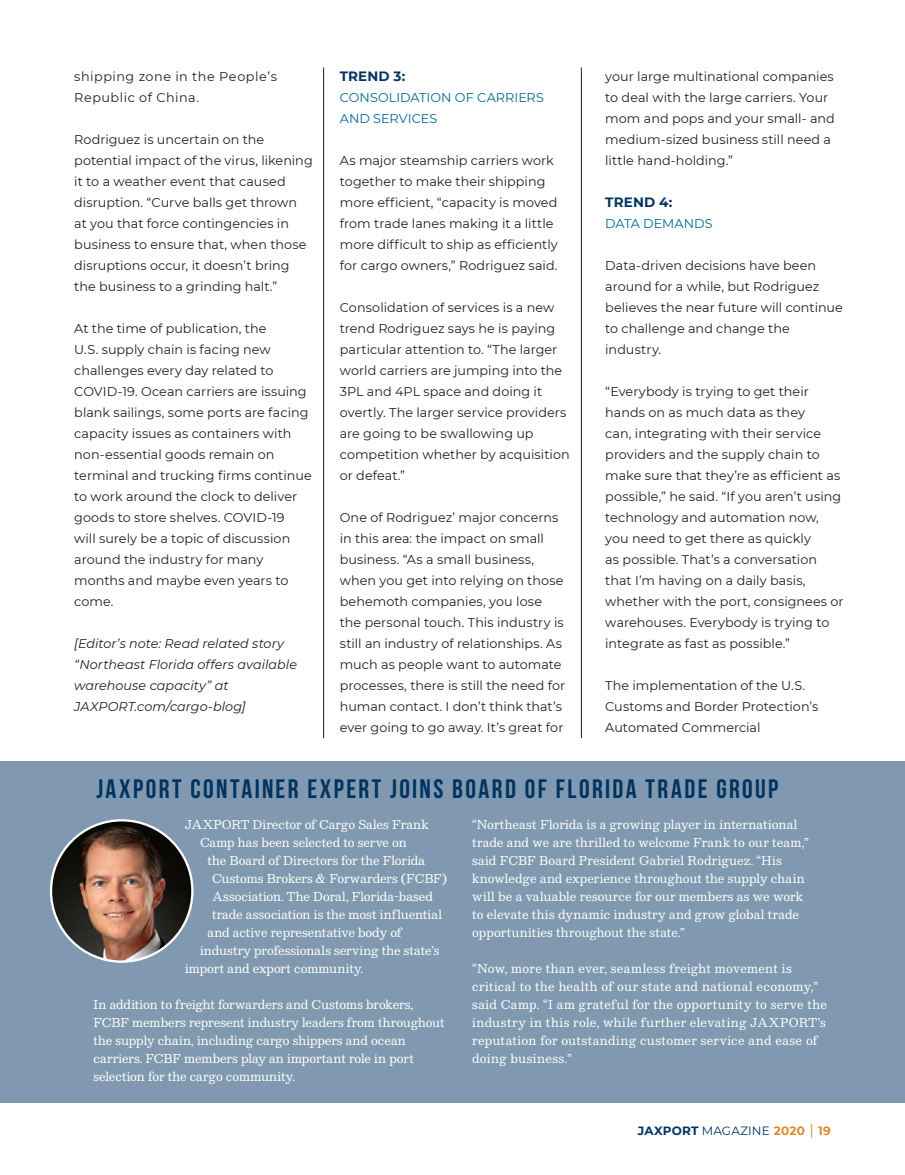
<style>
.page{position:relative;width:905px;height:1175px;background:#fff}
.page>*{position:absolute;margin:0;border:0;box-sizing:border-box;transform-origin:0 0}
.JAXT_SidebarHead{font:700 26.7px "Bebas Neue";letter-spacing:.09em;color:#003361}
.JAXT_Parahead{font:700 13.5px "Montserrat";letter-spacing:.01em;color:#003361}
.JAXT_Body{font:12.75px/21px "Montserrat";letter-spacing:.005em;color:#231f20}
.JAXT_Body-2{font:italic 12.75px/21px "Montserrat";color:#231f20}
.JAXT_Body-3{font:12.75px/21px "Montserrat";letter-spacing:.005em;color:#006c90}
.JAXT_Body-4{font:12.75px/21px "Montserrat";letter-spacing:.045em;color:#231f20}
.JAXT_PullQuote{font:italic 12px/18px "Besley";letter-spacing:.01em;color:#fff}
.JAXT_PullQuote-2{font:italic 12px/18px "Besley";letter-spacing:.03em;color:#fff}
.JAXT_PullQuote-3{font:italic 12px "Besley";letter-spacing:-.01em;color:#fff}
.t1{font:12px "Montserrat";color:#003361}
.s1{font-weight:700}
.s2{font-weight:700;color:#db8b2c}
.s3{font-size:15px;color:#db8b2c}
</style>
<div class="page">
<hr style="left:323px;top:68px;width:1px;height:670px;background:#231f20">
<hr style="left:581px;top:68px;width:1px;height:670px;background:#231f20">
<div style="left:0;top:762px;width:904px;height:340px;background:#8099b0"></div>
<img style="left:51px;top:820px;width:141px;height:141px;border-radius:71px">
<p class="JAXT_Body-4" style="left:74px;top:66px;width:204px">shipping zone in the People’s<br>Republic of China.</p>
<p class="JAXT_Body" style="left:74px;top:129px;width:240px">Rodriguez is uncertain on the potential impact of the virus, likening it to a weather event that caused disruption. “Curve balls get thrown at you that force contingencies in business to ensure that, when those disruptions occur, it doesn’t bring the business to a grinding halt.”</p>
<p class="JAXT_Body" style="left:74px;top:318px;width:239px">At the time of publication, the<br>U.S. supply chain is facing new challenges every day related to<br>COVID-19. Ocean carriers are issuing blank sailings, some ports are facing capacity issues as containers with non-essential goods remain on terminal and trucking firms continue to work around the clock to deliver goods to store shelves. COVID-19<br>will surely be a topic of discussion around the industry for many months and maybe even years to come.</p>
<p class="JAXT_Body-2" style="left:74px;top:633px;width:224px">[Editor’s note: Read related story “Northeast Florida offers available warehouse capacity” at<br>JAXPORT.com/cargo-blog]</p>
<p class="JAXT_Parahead" style="left:340px;top:66px;width:67px">TREND 3:</p>
<p class="JAXT_Body-3" style="left:340px;top:87px;width:205px">CONSOLIDATION OF CARRIERS<br>AND SERVICES</p>
<p class="JAXT_Body" style="left:340px;top:150px;width:219px">As major steamship carriers work together to make their shipping more efficient, “capacity is moved from trade lanes making it a little more difficult to ship as efficiently for cargo owners,” Rodriguez said.</p>
<p class="JAXT_Body" style="left:340px;top:297px;width:231px">Consolidation of services is a new trend Rodriguez says he is paying particular attention to. “The larger world carriers are jumping into the<br>3PL and 4PL space and doing it overtly. The larger service providers are going to be swallowing up competition whether by acquisition or defeat.”</p>
<p class="JAXT_Body" style="left:340px;top:507px;width:227px">One of Rodriguez’ major concerns in this area: the impact on small business. “As a small business, when you get into relying on those behemoth companies, you lose the personal touch. This industry is still an industry of relationships. As much as people want to automate processes, there is still the need for human contact. I don’t think that’s ever going to go away. It’s great for</p>
<p class="JAXT_Body" style="left:605px;top:65px;width:231px">your large multinational companies to deal with the large carriers. Your mom and pops and your small- and medium-sized business still need a little hand-holding.”</p>
<p class="JAXT_Parahead" style="left:605px;top:192px;width:68px">TREND 4:</p>
<p class="JAXT_Body-3" style="left:605px;top:213px;width:109px">DATA DEMANDS</p>
<p class="JAXT_Body" style="left:605px;top:255px;width:239px">Data-driven decisions have been around for a while, but Rodriguez believes the near future will continue to challenge and change the industry.</p>
<p class="JAXT_Body" style="left:605px;top:381px;width:240px">“Everybody is trying to get their hands on as much data as they<br>can, integrating with their service providers and the supply chain to make sure that they’re as efficient as possible,” he said. “If you aren’t using technology and automation now, you need to get there as quickly<br>as possible. That’s a conversation that I’m having on a daily basis, whether with the port, consignees or warehouses. Everybody is trying to integrate as fast as possible.”</p>
<p class="JAXT_Body" style="left:605px;top:675px;width:215px">The implementation of the U.S.<br>Customs and Border Protection’s<br>Automated Commercial</p>
<p class="JAXT_SidebarHead" style="left:96px;top:774px;width:683px">JAXPORT CONTAINER EXPERT JOINS BOARD OF FLORIDA TRADE GROUP</p>
<p class="JAXT_PullQuote" style="left:185px;top:815px;width:245px">JAXPORT Director of Cargo Sales Frank</p>
<p class="JAXT_PullQuote" style="left:200px;top:833px;width:208px">Camp has been selected to serve on</p>
<p class="JAXT_PullQuote" style="left:207px;top:851px;width:219px">the Board of Directors for the Florida</p>
<p class="JAXT_PullQuote" style="left:212px;top:869px;width:237px">Customs Brokers &amp; Forwarders (FCBF)</p>
<p class="JAXT_PullQuote" style="left:212px;top:887px;width:222px">Association. The Doral, Florida-based</p>
<p class="JAXT_PullQuote" style="left:212px;top:905px;width:231px">trade association is the most influential</p>
<p class="JAXT_PullQuote-3" style="left:207px;top:925px;width:196px">and active representative body of</p>
<p class="JAXT_PullQuote" style="left:200px;top:941px;width:241px">industry professionals serving the state’s</p>
<p class="JAXT_PullQuote" style="left:185px;top:959px;width:180px">import and export community.</p>
<p class="JAXT_PullQuote" style="left:93px;top:995px;width:353px">In addition to freight forwarders and Customs brokers, FCBF members represent industry leaders from throughout the supply chain, including cargo shippers and ocean carriers. FCBF members play an important role in port selection for the cargo community.</p>
<p class="JAXT_PullQuote" style="left:472px;top:815px;width:338px">“Northeast Florida is a growing player in international trade and we are thrilled to welcome Frank to our team,” said FCBF Board President Gabriel Rodriguez. “His knowledge and experience throughout the supply chain will be a valuable resource for our members as we work to elevate this dynamic industry and grow global trade opportunities throughout the state.”</p>
<p class="JAXT_PullQuote-2" style="left:472px;top:959px;width:356px">“Now, more than ever, seamless freight movement is critical to the health of our state and national economy,” said Camp. “I am grateful for the opportunity to serve the industry in this role, while further elevating JAXPORT’s reputation for outstanding customer service and ease of doing business.”</p>
<p class="t1" style="left:638px;top:1122px;width:194px"><span class="s1">JAXPORT</span> MAGAZINE <span class="s2">2020</span> <span class="s3">|</span> <span class="s2">19</span></p>
</div>
